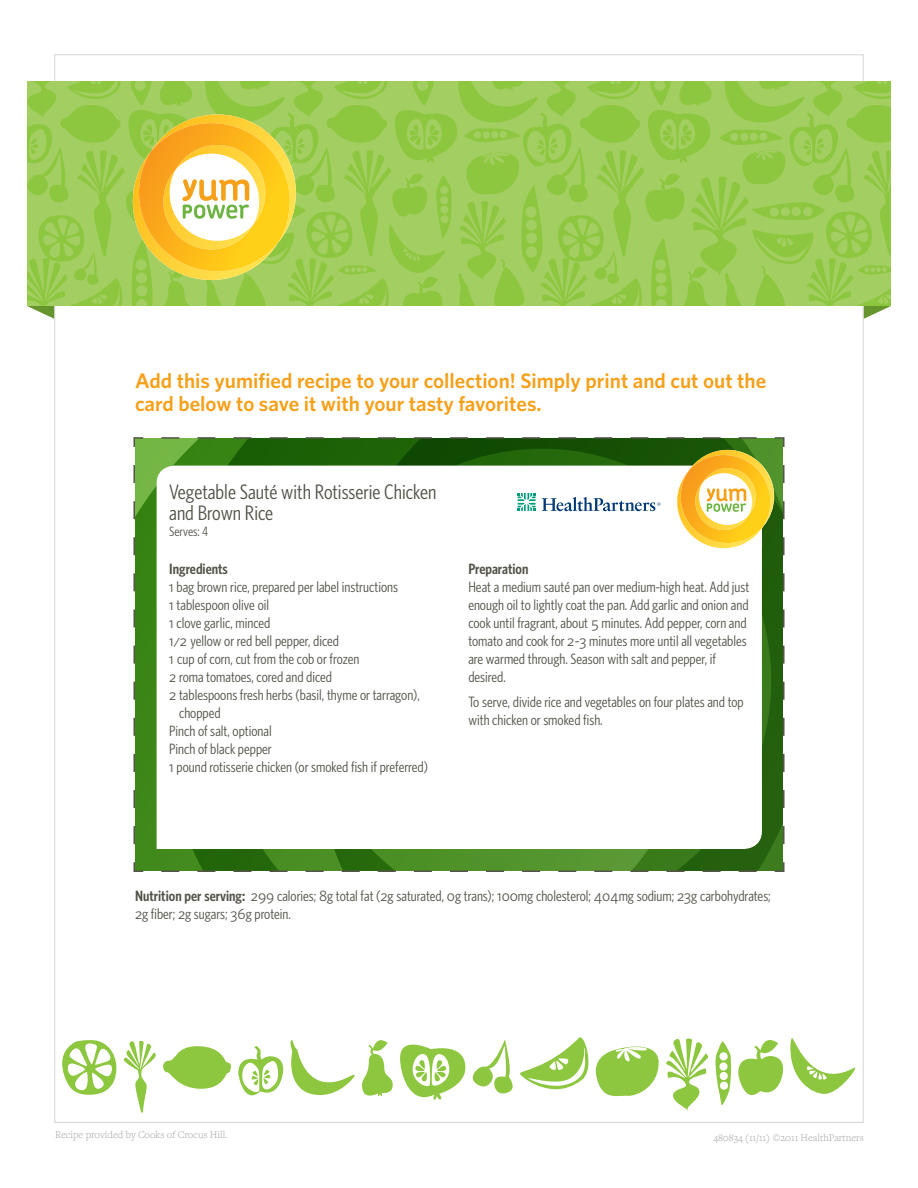
<style>
.page{position:relative;width:918px;height:1188px;background:#fff}
.page>*{position:absolute;margin:0;border:0;box-sizing:border-box;transform-origin:0 0}
.t1{font:73.5px "Dans Le Cuisine";color:#8dc63f}
.t2{font:600 21px/22.5px "Whitney HTF";color:#f6a01a}
.Name_recipe{font:condensed 21px/21px "Whitney HTF";color:#54534a}
.prep{font:condensed 15px/18px "Whitney HTF";color:#54534a}
.Body_Ingredient_List{font:condensed 15px/18px "Whitney HTF";color:#54534a}
.Nutrition_head{font:condensed 15px/18px "Whitney HTF";color:#54534a}
.Header_body{font:600 condensed 15px "Whitney HTF";color:#54534a}
.Serving{font:condensed 13.5px "Whitney HTF";color:#54534a}
.t3{font:300 10.5px "Freight Text Pro";color:#a1a1a4}
.s1{font-family:"Whitney HTF Book SC";font-stretch:normal}
.s2{font-weight:600}
</style>
<div class="page">
<svg style="left:133px;top:437px;width:652px;height:435px"></svg>
<svg style="left:27px;top:81px;width:864px;height:238px;background:#a9ce5e"></svg>
<h2 class="t2" style="left:135px;top:369px;width:633px">Add this yumified recipe to your collection! Simply print and cut out the card below to save it with your tasty favorites.</h2>
<p class="Name_recipe" style="left:169px;top:481px;width:269px">Vegetable Sauté with Rotisserie Chicken and Brown Rice</p>
<p class="Serving" style="left:169px;top:524px;width:41px">Serves: 4</p>
<p class="Header_body" style="left:169px;top:560px;width:60px">Ingredients</p>
<p class="Body_Ingredient_List" style="left:169px;top:578px;width:230px"><span class="s1">1</span> bag brown rice, prepared per label instructions</p>
<p class="Body_Ingredient_List" style="left:169px;top:596px;width:101px"><span class="s1">1</span> tablespoon olive oil</p>
<p class="Body_Ingredient_List" style="left:169px;top:614px;width:103px"><span class="s1">1</span> clove garlic, minced</p>
<p class="Body_Ingredient_List" style="left:169px;top:632px;width:171px"><span class="s1">1/2</span> yellow or red bell pepper, diced</p>
<p class="Body_Ingredient_List" style="left:169px;top:650px;width:192px"><span class="s1">1</span> cup of corn, cut from the cob or frozen</p>
<p class="Body_Ingredient_List" style="left:169px;top:668px;width:164px"><span class="s1">2</span> roma tomatoes, cored and diced</p>
<p class="Body_Ingredient_List" style="left:179px;top:686px;width:242px;text-indent:-10px"><span class="s1">2</span> tablespoons fresh herbs (basil, thyme or tarragon), chopped</p>
<p class="Body_Ingredient_List" style="left:169px;top:722px;width:104px">Pinch of salt, optional</p>
<p class="Body_Ingredient_List" style="left:169px;top:740px;width:104px">Pinch of black pepper</p>
<p class="Body_Ingredient_List" style="left:169px;top:758px;width:260px"><span class="s1">1</span> pound rotisserie chicken (or smoked fish if preferred)</p>
<p class="Header_body" style="left:468px;top:560px;width:62px">Preparation</p>
<p class="prep" style="left:468px;top:578px;width:282px">Heat a medium sauté pan over medium-high heat. Add just enough oil to lightly coat the pan. Add garlic and onion and cook until fragrant, about <span class="s1">5</span> minutes. Add pepper, corn and tomato and cook for <span class="s1">2-3</span> minutes more until all vegetables are warmed through. Season with salt and pepper, if desired.</p>
<p class="prep" style="left:468px;top:693px;width:277px">To serve, divide rice and vegetables on four plates and top with chicken or smoked fish.</p>
<p class="Nutrition_head" style="left:135px;top:887px;width:637px"><span class="s2">Nutrition per serving:</span> <span class="s1">299</span> calories; <span class="s1">8</span>g total fat (<span class="s1">2</span>g saturated, <span class="s1">0</span>g trans); <span class="s1">100</span>mg cholesterol; <span class="s1">404</span>mg sodium; <span class="s1">23</span>g carbohydrates;<br><span class="s1">2</span>g fiber; <span class="s1">2</span>g sugars; <span class="s1">36</span>g protein.</p>
<h1 class="t1" style="left:59px;top:1034px;width:802px">B,ADEFKJILPNCH</h1>
<p class="t3" style="left:55px;top:1128px;width:174px">Recipe provided by Cooks of Crocus Hill.</p>
<p class="t3" style="left:714px;top:1131px;width:152px">480834 (11/11) ©2011 HealthPartners</p>
</div>
